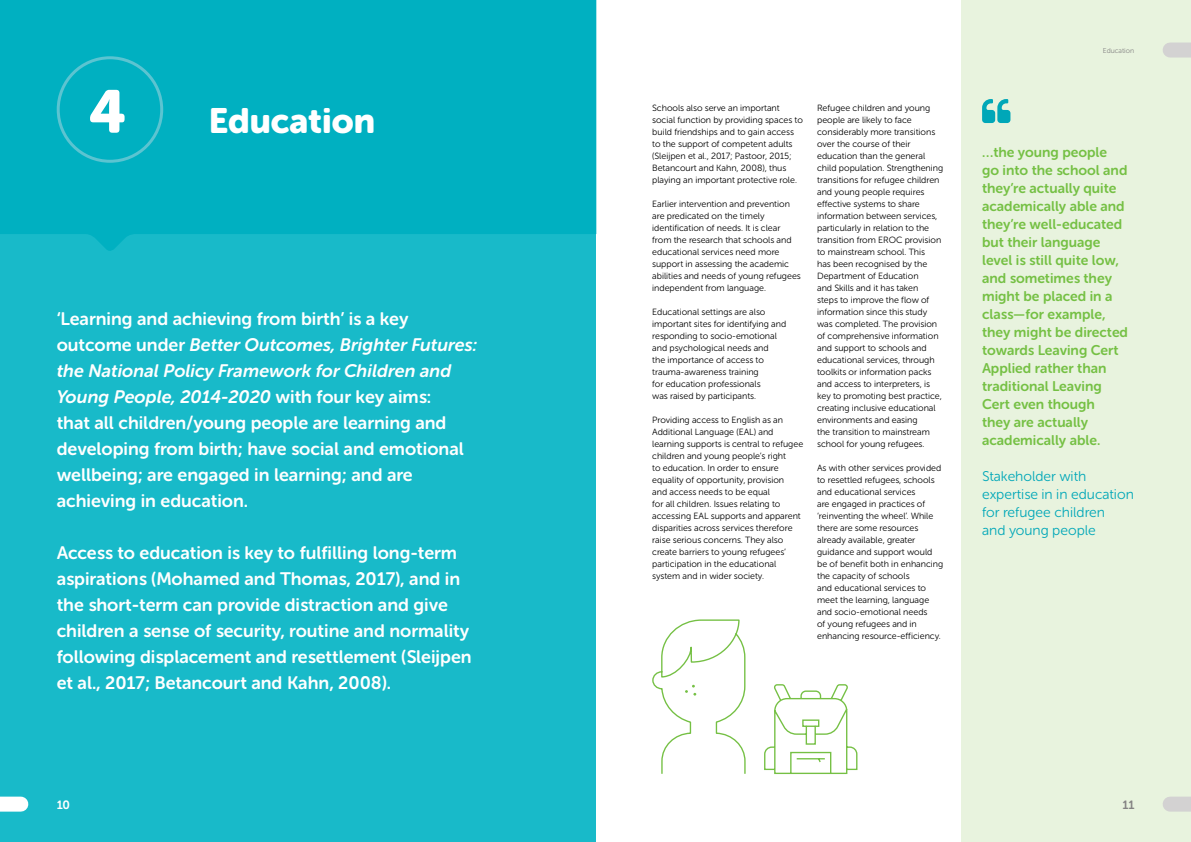
<style>
.page{position:relative;width:1191px;height:842px;background:#fff}
.page>*{position:absolute;margin:0;border:0;box-sizing:border-box;transform-origin:0 0}
.t1{font:60px "Museo Sans Rounded 900";color:#fff}
.t2{font:35px "Museo Sans Rounded 900";color:#fff}
.t3{font:18px/26px "Museo Sans Rounded 700";color:#fff}
.t4{font:14px/18px "Museo Sans Rounded 700";color:#75c044}
.t5{font:14px/18px "Museo Sans Rounded 300";color:#00a7b8}
.t6{font:12px "Museo Sans Rounded 700";color:#fff}
.t7{font:12px "Museo Sans Rounded 700";color:#848383}
.t8{font:9px/12px "Museo Sans Rounded 300";color:#000}
.t9{font:7px "Museo Sans Rounded 300";color:#848383}
.s1{font-style:italic}
</style>
<div class="page">
<div style="left:961px;top:0;width:230px;height:842px;background:#e8f3de"></div>
<div style="left:0;top:0;width:595px;height:842px;background:#18bac9"></div>
<svg style="left:0;top:0;width:596px;height:253px;background:#02b0c1"></svg>
<svg style="left:982px;top:99px;width:28px;height:24px"></svg>
<svg style="left:764px;top:684px;width:94px;height:91px"></svg>
<svg style="left:652px;top:619px;width:94px;height:155px"></svg>
<div style="left:57px;top:56px;width:106px;height:107px;border:3px solid #5bc4d1;border-radius:50%"></div>
<div style="left:1170px;top:43px;width:21px;height:15px;background:#d3d2d2"></div>
<div style="left:1170px;top:797px;width:21px;height:15px;background:#d3d2d2"></div>
<div style="left:0;top:797px;width:21px;height:15px;background:#fff"></div>
<h1 class="t1" style="left:89px;top:78px;width:39px">4</h1>
<h2 class="t2" style="left:209px;top:101px;width:168px">Education</h2>
<p class="t3" style="left:57px;top:306px;width:422px">‘Learning and achieving from birth’ is a key outcome under <span class="s1">Better Outcomes, Brighter Futures: the National Policy Framework for Children and Young People, 2014-2020</span> with four key aims:<br>that all children/young people are learning and developing from birth; have social and emotional wellbeing; are engaged in learning; and are achieving in education.</p>
<p class="t3" style="left:57px;top:540px;width:416px">Access to education is key to fulfilling long-term aspirations (Mohamed and Thomas, 2017), and in the short-term can provide distraction and give children a sense of security, routine and normality following displacement and resettlement (Sleijpen et al., 2017; Betancourt and Kahn, 2008).</p>
<p class="t8" style="left:652px;top:102px;width:152px">Schools also serve an important social function by providing spaces to build friendships and to gain access to the support of competent adults (Sleijpen et al., 2017; Pastoor, 2015; Betancourt and Kahn, 2008), thus playing an important protective role.</p>
<p class="t8" style="left:652px;top:198px;width:150px">Earlier intervention and prevention are predicated on the timely identification of needs. It is clear from the research that schools and educational services need more support in assessing the academic abilities and needs of young refugees independent from language.</p>
<p class="t8" style="left:652px;top:306px;width:136px">Educational settings are also important sites for identifying and responding to socio-emotional and psychological needs and<br>the importance of access to trauma-awareness training<br>for education professionals<br>was raised by participants.</p>
<p class="t8" style="left:652px;top:414px;width:153px">Providing access to English as an Additional Language (EAL) and learning supports is central to refugee children and young people’s right<br>to education. In order to ensure equality of opportunity, provision<br>and access needs to be equal<br>for all children. Issues relating to accessing EAL supports and apparent disparities across services therefore raise serious concerns. They also create barriers to young refugees’ participation in the educational system and in wider society.</p>
<p class="t8" style="left:817px;top:102px;width:128px">Refugee children and young people are likely to face considerably more transitions over the course of their education than the general child population. Strengthening transitions for refugee children and young people requires effective systems to share information between services, particularly in relation to the transition from EROC provision to mainstream school. This<br>has been recognised by the<br>Department of Education<br>and Skills and it has taken<br>steps to improve the flow of information since this study was completed. The provision of comprehensive information and support to schools and educational services, through toolkits or information packs and access to interpreters, is key to promoting best practice, creating inclusive educational environments and easing<br>the transition to mainstream school for young refugees.</p>
<p class="t8" style="left:817px;top:462px;width:128px">As with other services provided to resettled refugees, schools and educational services<br>are engaged in practices of ‘reinventing the wheel’. While there are some resources already available, greater guidance and support would be of benefit both in enhancing the capacity of schools<br>and educational services to meet the learning, language and socio-emotional needs<br>of young refugees and in enhancing resource-efficiency.</p>
<p class="t9" style="left:1102px;top:47px;width:33px">Education</p>
<p class="t4" style="left:982px;top:144px;width:147px">…the young people<br>go into the school and they’re actually quite academically able and they’re well-educated but their language level is still quite low, and sometimes they might be placed in a class—for example, they might be directed towards Leaving Cert<br>Applied rather than traditional Leaving<br>Cert even though<br>they are actually academically able.</p>
<h3 class="t5" style="left:982px;top:468px;width:153px">Stakeholder with expertise in in education for refugee children<br>and young people</h3>
<h3 class="t6" style="left:57px;top:798px;width:15px">10</h3>
<h3 class="t7" style="left:1122px;top:798px;width:13px">11</h3>
</div>
